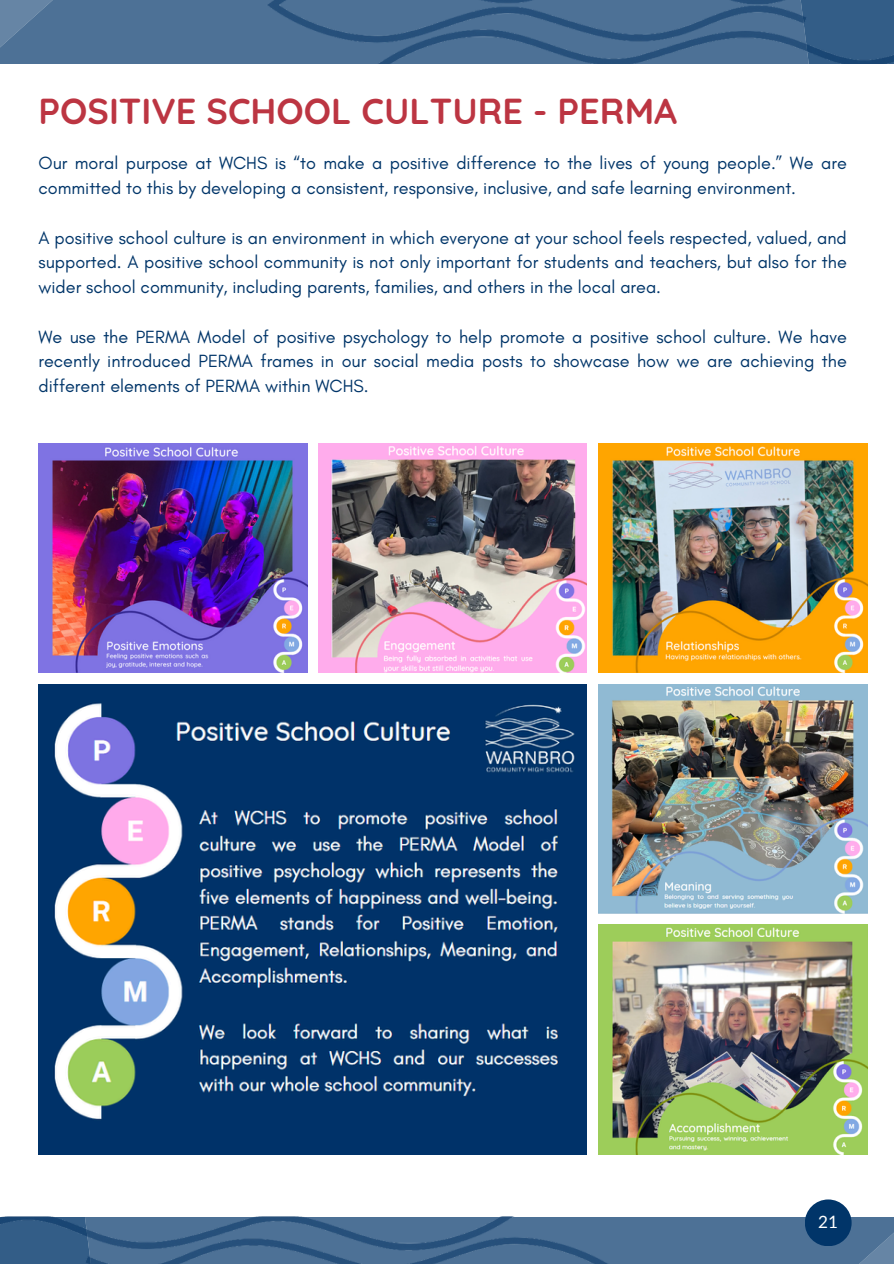
<style>
.page{position:relative;width:894px;height:1264px;background:#fff}
.page>*{position:absolute;margin:0;border:0;box-sizing:border-box;transform-origin:0 0}
.t1{font:700 36px "Quicksand";color:#bc3542}
.t2{font:18px/24.8px "Glacial Indifference";color:#013569;text-align:justify}
.t3{font:17.1px "Lato";color:#fff}
</style>
<div class="page">
<svg style="left:0;top:0;width:253px;height:63px;background:#4f7297"></svg>
<div style="left:638px;top:1216px;width:255px;height:47px;background:#4d7196"></div>
<img style="left:0;top:1216px;width:638px;height:47px">
<img style="left:253px;top:0;width:640px;height:64px">
<img style="left:38px;top:443px;width:269px;height:229px">
<img style="left:319px;top:443px;width:267px;height:229px">
<img style="left:598px;top:443px;width:268px;height:229px">
<img style="left:38px;top:684px;width:548px;height:470px">
<img style="left:598px;top:684px;width:268px;height:229px">
<img style="left:598px;top:924px;width:268px;height:230px">
<div style="left:804px;top:1199px;width:47px;height:47px;background:#013569;border-radius:50%"></div>
<p class="t1" style="left:38px;top:88px;width:640px">POSITIVE SCHOOL CULTURE - PERMA</p>
<p class="t2" style="left:38px;top:150px;width:809px">Our moral purpose at WCHS is “to make a positive difference to the lives of young people.” We are committed to this by developing a consistent, responsive, inclusive, and safe learning environment.</p>
<h1 class="t2" style="left:38px;top:225px;width:809px">A positive school culture is an environment in which everyone at your school feels respected, valued, and supported. A positive school community is not only important for students and teachers, but also for the wider school community, including parents, families, and others in the local area.</h1>
<p class="t2" style="left:38px;top:324px;width:809px">We use the PERMA Model of positive psychology to help promote a positive school culture. We have recently introduced PERMA frames in our social media posts to showcase how we are achieving the different elements of PERMA within WCHS.</p>
<p class="t3" style="left:818px;top:1210px;width:21px">21</p>
</div>
